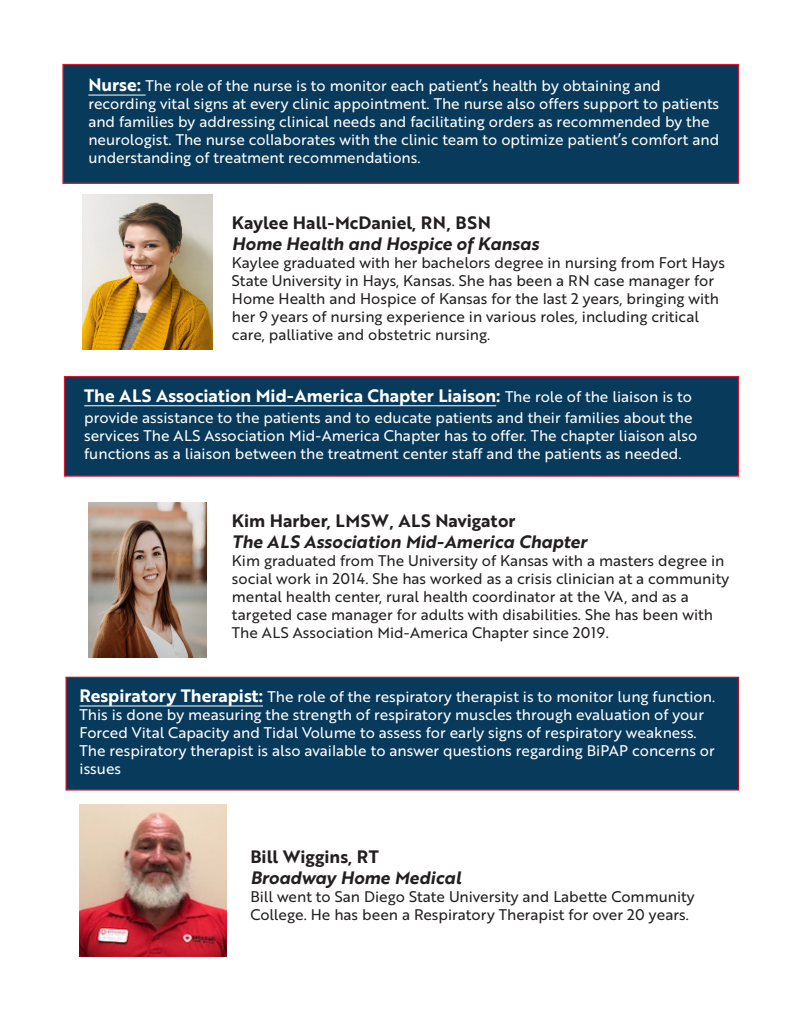
<style>
.page{position:relative;width:803px;height:1028px;background:#fff}
.page>*{position:absolute;margin:0;border:0;box-sizing:border-box;transform-origin:0 0}
.t1{font:17.5px "Brother 1816 Bold Italic";color:#231f20}
.t2{font:17.5px "Brother 1816 Bold";color:#231f20}
.t3{font:17.5px "Brother 1816 Bold";color:#fff}
.t4{font:15px/18px "Brother 1816 Regular";color:#fff}
.t5{font:15px/18px "Brother 1816 Regular";color:#231f20}
.s1{font-family:"Brother 1816 Bold";font-size:17.5px}
.s2{font-family:"Brother 1816 Regular";font-size:15px}
</style>
<div class="page">
<div style="left:62px;top:64px;width:677px;height:120px;background:#083a5c;border:1px solid #d7162e"></div>
<hr style="left:88px;top:95px;width:58px;height:1px;background:#fff">
<img style="left:82px;top:194px;width:131px;height:156px">
<div style="left:64px;top:376px;width:675px;height:101px;background:#083a5c;border:1px solid #d7162e"></div>
<hr style="left:84px;top:405px;width:412px;height:1px;background:#fff">
<div style="left:66px;top:677px;width:673px;height:113px;background:#083a5c;border:1px solid #bb112b"></div>
<hr style="left:80px;top:706px;width:183px;height:1px;background:#fff">
<img style="left:80px;top:804px;width:146px;height:152px">
<img style="left:88px;top:502px;width:118px;height:155px">
<p class="t4" style="left:88px;top:76px;width:632px"><span class="s1">Nurse:</span> The role of the nurse is to monitor each patient’s health by obtaining and recording vital signs at every clinic appointment. The nurse also offers support to patients and families by addressing clinical needs and facilitating orders as recommended by the neurologist. The nurse collaborates with the clinic team to optimize patient’s comfort and understanding of treatment recommendations.</p>
<p class="t2" style="left:232px;top:210px;width:260px">Kaylee Hall-McDaniel, RN, BSN</p>
<p class="t1" style="left:232px;top:231px;width:308px">Home Health and Hospice of Kansas</p>
<p class="t5" style="left:232px;top:253px;width:494px">Kaylee graduated with her bachelors degree in nursing from Fort Hays State University in Hays, Kansas. She has been a RN case manager for Home Health and Hospice of Kansas for the last 2 years, bringing with her 9 years of nursing experience in various roles, including critical care, palliative and obstetric nursing.</p>
<p class="t3" style="left:84px;top:383px;width:609px">The ALS Association Mid-America Chapter Liaison: <span class="s2">The role of the liaison is to</span></p>
<p class="t4" style="left:84px;top:408px;width:614px">provide assistance to the patients and to educate patients and their families about the services The ALS Association Mid-America Chapter has to offer. The chapter liaison also functions as a liaison between the treatment center staff and the patients as needed.</p>
<p class="t2" style="left:232px;top:507px;width:285px">Kim Harber, LMSW, ALS Navigator</p>
<p class="t1" style="left:232px;top:528px;width:356px">The ALS Association Mid-America Chapter</p>
<p class="t5" style="left:232px;top:551px;width:499px">Kim graduated from The University of Kansas with a masters degree in social work in 2014. She has worked as a crisis clinician at a community mental health center, rural health coordinator at the VA, and as a targeted case manager for adults with disabilities. She has been with The ALS Association Mid-America Chapter since 2019.</p>
<p class="t4" style="left:80px;top:687px;width:637px"><span class="s1">Respiratory Therapist:</span> The role of the respiratory therapist is to monitor lung function.<br>This is done by measuring the strength of respiratory muscles through evaluation of your Forced Vital Capacity and Tidal Volume to assess for early signs of respiratory weakness.<br>The respiratory therapist is also available to answer questions regarding BiPAP concerns or issues</p>
<p class="t2" style="left:250px;top:843px;width:130px">Bill Wiggins, RT</p>
<p class="t1" style="left:250px;top:864px;width:212px">Broadway Home Medical</p>
<p class="t5" style="left:250px;top:886px;width:446px">Bill went to San Diego State University and Labette Community<br>College. He has been a Respiratory Therapist for over 20 years.</p>
</div>
